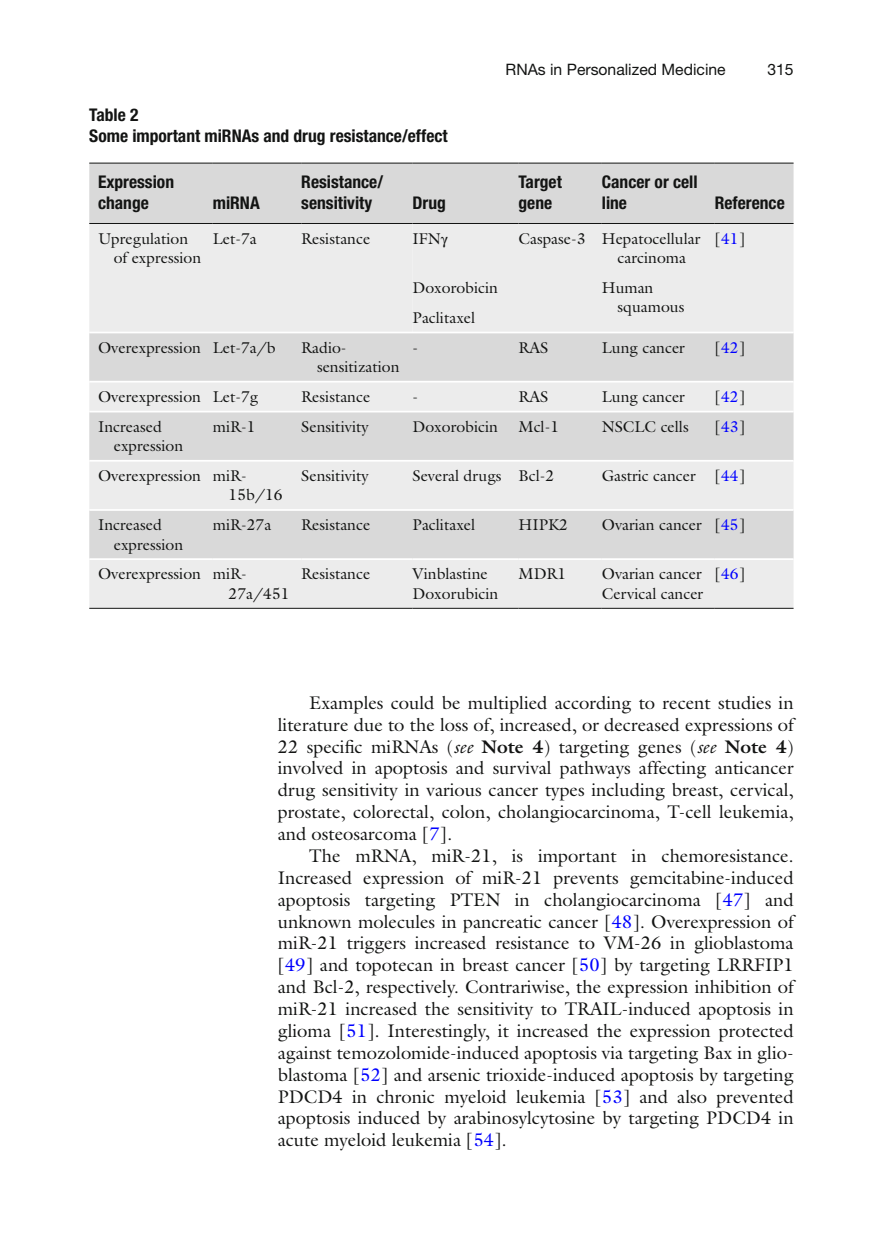
<style>
.page{position:relative;width:883px;height:1260px;background:#fff}
.page>*{position:absolute;margin:0;border:0;box-sizing:border-box;transform-origin:0 0}
.t1{font:18.38px/21.9px "Galliard";color:#131413;text-align:justify}
.t2{font:700 condensed 17.5px/21px "Helvetica Neue";color:#131413}
.t3{font:15.75px/19.2px "Galliard";color:#131413}
.t4{font:15.75px "Helvetica Neue";color:#131413}
.s1{font-family:"STIX General"}
.s2{color:#00f}
.s3{font-style:italic}
.s4{font-weight:700}
</style>
<div class="page">
<div style="left:89px;top:164px;width:705px;height:59px;background:#d9d9d9"></div>
<svg style="left:89px;top:224px;width:705px;height:384px;background:#e3e3e3"></svg>
<div style="left:413px;top:224px;width:381px;height:108px;background:#ececec"></div>
<hr style="left:89px;top:163px;width:124px;height:1px;background:#131413">
<hr style="left:89px;top:223px;width:124px;height:1px;background:#131413">
<hr style="left:213px;top:163px;width:88px;height:1px;background:#131413">
<hr style="left:213px;top:223px;width:88px;height:1px;background:#131413">
<hr style="left:301px;top:163px;width:112px;height:1px;background:#131413">
<hr style="left:301px;top:223px;width:112px;height:1px;background:#131413">
<hr style="left:413px;top:163px;width:106px;height:1px;background:#131413">
<hr style="left:413px;top:223px;width:106px;height:1px;background:#131413">
<hr style="left:519px;top:163px;width:83px;height:1px;background:#131413">
<hr style="left:519px;top:223px;width:83px;height:1px;background:#131413">
<hr style="left:602px;top:163px;width:113px;height:1px;background:#131413">
<hr style="left:602px;top:223px;width:113px;height:1px;background:#131413">
<hr style="left:715px;top:163px;width:79px;height:1px;background:#131413">
<hr style="left:715px;top:223px;width:79px;height:1px;background:#131413">
<hr style="left:89px;top:332px;width:705px;height:1px;background:#fff">
<hr style="left:89px;top:381px;width:705px;height:2px;background:#fff">
<hr style="left:89px;top:411px;width:705px;height:1px;background:#fff">
<hr style="left:89px;top:460px;width:705px;height:2px;background:#fff">
<hr style="left:89px;top:509px;width:705px;height:2px;background:#fff">
<hr style="left:519px;top:558px;width:83px;height:2px;background:#fff">
<hr style="left:301px;top:558px;width:112px;height:2px;background:#fff">
<hr style="left:213px;top:558px;width:88px;height:2px;background:#fff">
<hr style="left:715px;top:558px;width:79px;height:2px;background:#fff">
<hr style="left:89px;top:558px;width:124px;height:2px;background:#fff">
<hr style="left:89px;top:608px;width:324px;height:1px;background:#131413">
<hr style="left:519px;top:608px;width:83px;height:1px;background:#131413">
<hr style="left:715px;top:608px;width:79px;height:1px;background:#131413">
<hr style="left:413px;top:558px;width:106px;height:2px;background:#fff">
<hr style="left:413px;top:608px;width:106px;height:1px;background:#131413">
<hr style="left:602px;top:558px;width:113px;height:2px;background:#fff">
<hr style="left:602px;top:608px;width:113px;height:1px;background:#131413">
<p class="t4" style="left:506px;top:64px;width:222px">RNAs in Personalized Medicine</p>
<p class="t4" style="left:767px;top:64px;width:28px">315</p>
<p class="t2" style="left:89px;top:105px;width:360px">Table 2<br>Some important miRNAs and drug resistance/effect</p>
<p class="t2" style="left:98px;top:173px;width:78px">Expression change</p>
<p class="t2" style="left:301px;top:173px;width:83px">Resistance/ sensitivity</p>
<p class="t2" style="left:213px;top:194px;width:48px">miRNA</p>
<p class="t2" style="left:413px;top:194px;width:35px">Drug</p>
<p class="t2" style="left:519px;top:173px;width:45px">Target gene</p>
<p class="t2" style="left:602px;top:173px;width:97px">Cancer or cell line</p>
<p class="t2" style="left:715px;top:194px;width:71px">Reference</p>
<p class="t3" style="left:114px;top:230px;width:89px;text-indent:-16px">Upregulation of expression</p>
<p class="t3" style="left:213px;top:230px;width:46px">Let-7a</p>
<p class="t3" style="left:301px;top:230px;width:70px">Resistance</p>
<p class="t3" style="left:413px;top:230px;width:37px">IFN<span class="s1">γ</span></p>
<p class="t3" style="left:618px;top:230px;width:84px;text-indent:-99px">Caspase-3 Hepatocellular carcinoma</p>
<p class="t3" style="left:715px;top:230px;width:32px">[ <span class="s2">41</span>]</p>
<p class="t3" style="left:413px;top:280px;width:87px">Doxorobicin</p>
<p class="t3" style="left:618px;top:280px;width:68px;text-indent:-16px">Human squamous</p>
<p class="t3" style="left:413px;top:310px;width:64px">Paclitaxel</p>
<p class="t3" style="left:98px;top:339px;width:179px">Overexpression Let- 7a/b</p>
<p class="t3" style="left:317px;top:339px;width:84px;text-indent:-16px">Radio&shy;sensitization</p>
<p class="t3" style="left:413px;top:339px;width:7px">-</p>
<p class="t3" style="left:519px;top:339px;width:31px">RAS</p>
<p class="t3" style="left:602px;top:339px;width:85px">Lung cancer</p>
<p class="t3" style="left:715px;top:339px;width:32px">[ <span class="s2">42</span>]</p>
<p class="t3" style="left:98px;top:389px;width:162px">Overexpression Let-7g</p>
<p class="t3" style="left:301px;top:389px;width:70px">Resistance</p>
<p class="t3" style="left:413px;top:389px;width:7px">-</p>
<p class="t3" style="left:519px;top:389px;width:31px">RAS</p>
<p class="t3" style="left:602px;top:389px;width:85px">Lung cancer</p>
<p class="t3" style="left:715px;top:389px;width:32px">[ <span class="s2">42</span>]</p>
<p class="t3" style="left:114px;top:419px;width:71px;text-indent:-16px">Increased expression</p>
<p class="t3" style="left:213px;top:419px;width:44px">miR-1</p>
<p class="t3" style="left:301px;top:419px;width:69px">Sensitivity</p>
<p class="t3" style="left:413px;top:419px;width:87px">Doxorobicin</p>
<p class="t3" style="left:519px;top:419px;width:42px">Mcl-1</p>
<p class="t3" style="left:602px;top:419px;width:88px">NSCLC cells</p>
<p class="t3" style="left:715px;top:419px;width:32px">[ <span class="s2">43</span>]</p>
<p class="t3" style="left:229px;top:468px;width:56px;text-indent:-131px">Overexpression miR-<br>15b/16</p>
<p class="t3" style="left:301px;top:468px;width:69px">Sensitivity</p>
<p class="t3" style="left:413px;top:468px;width:143px">Several drugs Bcl-2</p>
<p class="t3" style="left:602px;top:468px;width:145px">Gastric cancer [ <span class="s2">44</span>]</p>
<p class="t3" style="left:114px;top:517px;width:71px;text-indent:-16px">Increased expression</p>
<p class="t3" style="left:213px;top:517px;width:60px">miR-27a</p>
<p class="t3" style="left:301px;top:517px;width:70px">Resistance</p>
<p class="t3" style="left:413px;top:517px;width:64px">Paclitaxel</p>
<p class="t3" style="left:519px;top:517px;width:51px">HIPK2</p>
<p class="t3" style="left:602px;top:517px;width:145px">Ovarian cancer [ <span class="s2">45</span>]</p>
<p class="t3" style="left:229px;top:566px;width:63px;text-indent:-131px">Overexpression miR-<br>27a/451</p>
<p class="t3" style="left:301px;top:566px;width:70px">Resistance</p>
<p class="t3" style="left:413px;top:566px;width:87px">Vinblastine<br>Doxorubicin</p>
<p class="t3" style="left:519px;top:566px;width:49px">MDR1</p>
<p class="t3" style="left:602px;top:566px;width:103px">Ovarian cancer<br>Cervical cancer</p>
<p class="t3" style="left:715px;top:566px;width:32px">[ <span class="s2">46</span>]</p>
<p class="t1" style="left:278px;top:693px;width:517px;text-indent:32px">Examples could be multiplied according to recent studies in literature due to the loss of, increased, or decreased expressions of 22 specific miRNAs ( <span class="s3">see</span> <span class="s4">Note 4</span>) targeting genes ( <span class="s3">see</span> <span class="s4">Note 4</span>) involved in apoptosis and survival pathways affecting anticancer drug sensitivity in various cancer types including breast, cervical, prostate, colorectal, colon, cholangiocarcinoma, T-cell leukemia, and osteosarcoma [ <span class="s2">7</span>].</p>
<p class="t1" style="left:278px;top:847px;width:517px;text-indent:32px">The mRNA, miR-21, is important in chemoresistance.<br>Increased expression of miR-21 prevents gemcitabine-induced apoptosis targeting PTEN in cholangiocarcinoma [ <span class="s2">47</span>] and unknown molecules in pancreatic cancer [ <span class="s2">48</span>]. Overexpression of miR-21 triggers increased resistance to VM-26 in glioblastoma [ <span class="s2">49</span>] and topotecan in breast cancer [ <span class="s2">50</span>] by targeting LRRFIP1 and Bcl-2, respectively. Contrariwise, the expression inhibition of miR-21 increased the sensitivity to TRAIL-induced apoptosis in glioma [ <span class="s2">51</span>]. Interestingly, it increased the expression protected against temozolomide-induced apoptosis via targeting Bax in glio&shy;blastoma [ <span class="s2">52</span>] and arsenic trioxide-induced apoptosis by targeting PDCD4 in chronic myeloid leukemia [ <span class="s2">53</span>] and also prevented apoptosis induced by arabinosylcytosine by targeting PDCD4 in acute myeloid leukemia [ <span class="s2">54</span>].</p>
</div>
